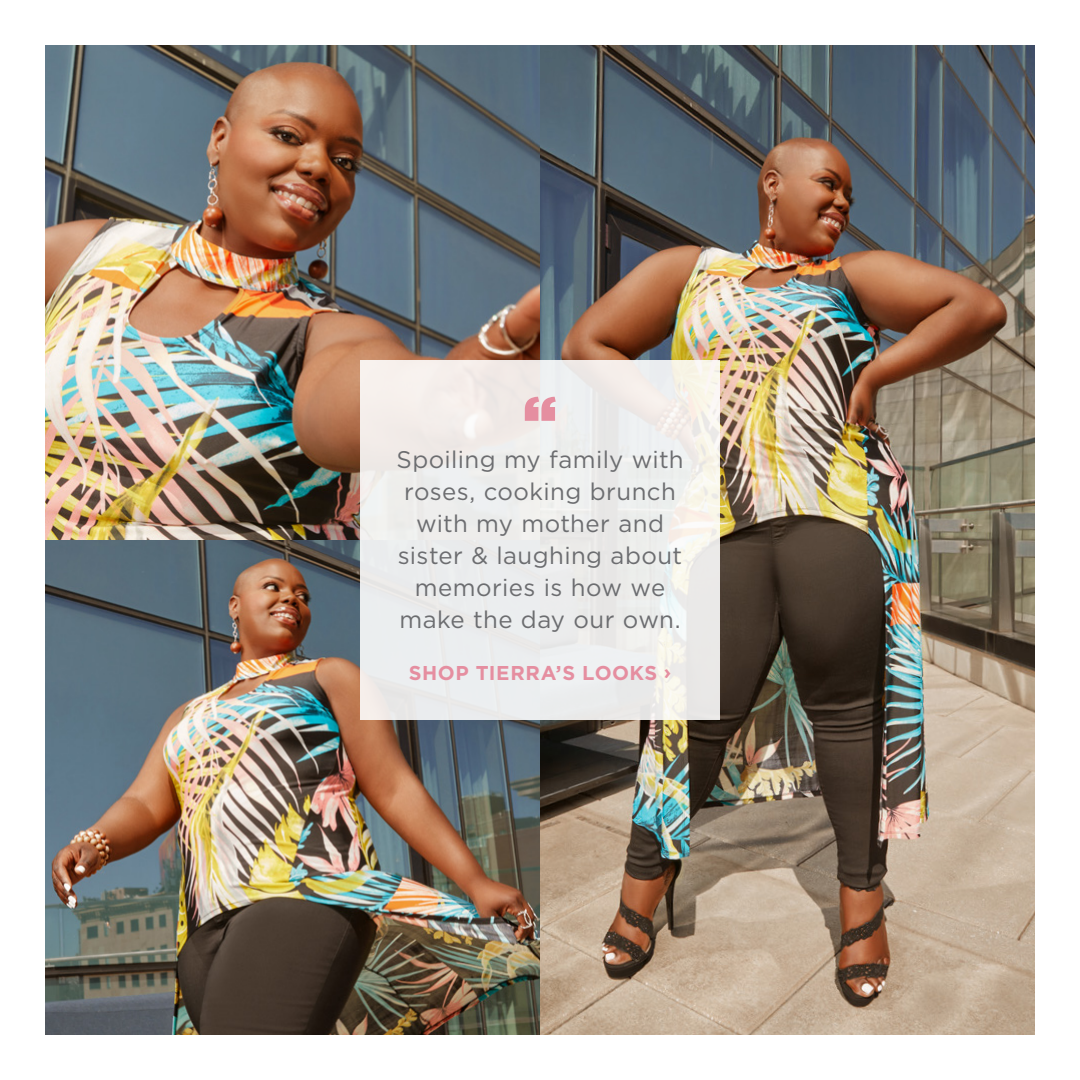
<style>
.page{position:relative;width:1080px;height:1080px;background:#fff}
.page>*{position:absolute;margin:0;border:0;box-sizing:border-box;transform-origin:0 0}
.t1{font:900 60px "Gotham";color:#e58ea0}
.t2{font:24px/32px "Gotham";letter-spacing:.015em;color:#6c6d70;text-align:center}
.t3{font:700 20px "Gotham";letter-spacing:.025em;color:#e58ea0}
</style>
<div class="page">
<img style="left:45px;top:45px;width:495px;height:495px">
<img style="left:45px;top:540px;width:495px;height:495px">
<img style="left:540px;top:45px;width:495px;height:990px">
<div style="left:360px;top:360px;width:360px;height:360px;background:#ecedec"></div>
<p class="t1" style="left:523px;top:375px;width:35px">“</p>
<p class="t2" style="left:396px;top:443px;width:289px">Spoiling my family with roses, cooking brunch with my mother and sister &amp; laughing about memories is how we make the day our own.</p>
<p class="t3" style="left:409px;top:660px;width:264px">SHOP TIERRA’S LOOKS ›</p>
</div>
